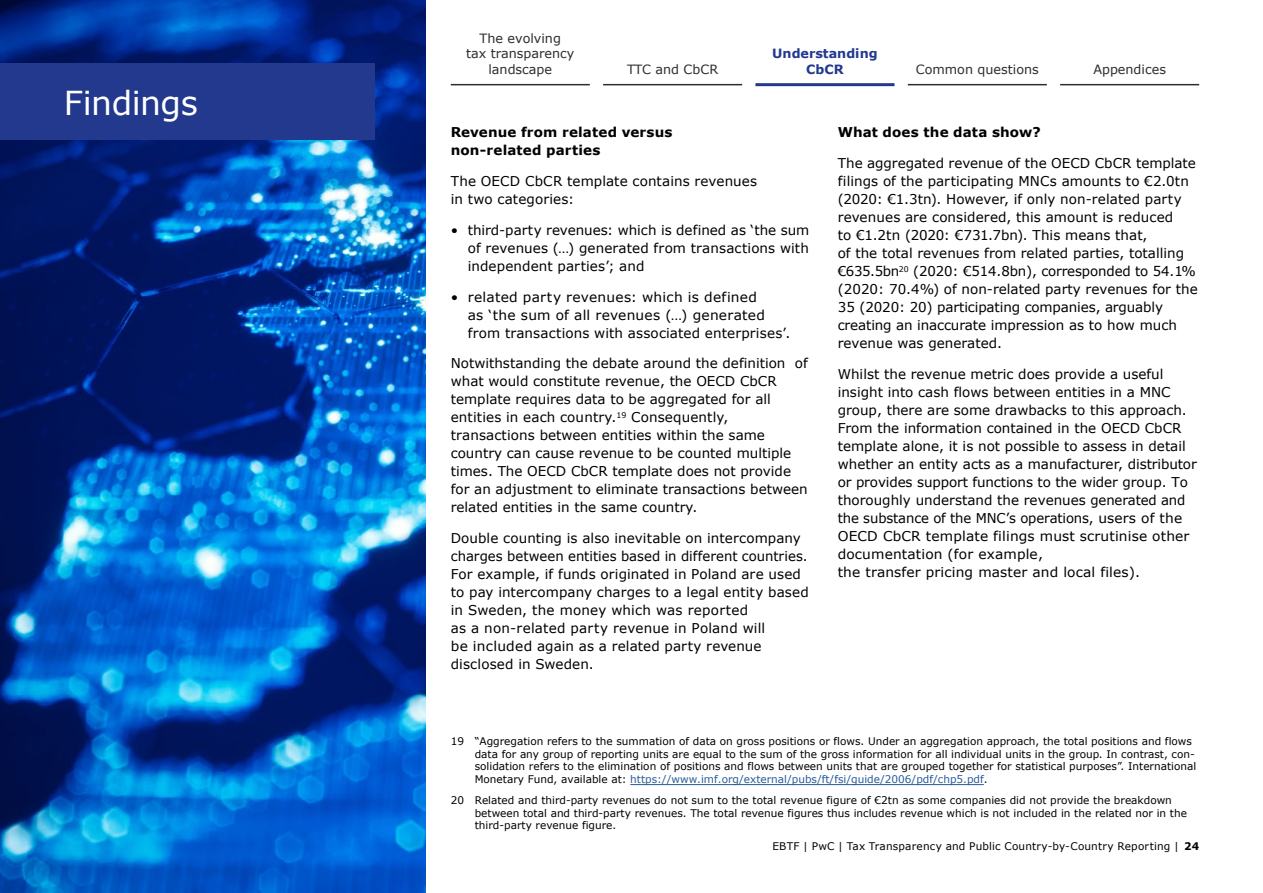
<style>
.page{position:relative;width:1263px;height:893px;background:#fff}
.page>*{position:absolute;margin:0;border:0;box-sizing:border-box;transform-origin:0 0}
.t1{font:33px "Verdana";letter-spacing:-.01em;color:#fff}
.t2{font:13.5px/18px "Verdana";color:#000}
.t3{font:700 13.5px/18px "Verdana";letter-spacing:.01em;color:#000}
.t4{font:12.75px/15.3px "Verdana";color:#2d2d2c;text-align:center}
.t5{font:700 12.75px/15.3px "Verdana";color:#22398e;text-align:center}
.t6{font:10.5px/12.6px "Verdana";color:#000}
.t7{font:10.5px "Verdana";letter-spacing:.02em;color:#000}
.s1{color:#275b9b}
.s2{font-weight:700}
</style>
<div class="page">
<img style="left:0;top:0;width:425px;height:893px">
<div style="left:0;top:64px;width:374px;height:76px;background:#22398e"></div>
<hr style="left:630px;top:784px;width:354px;height:1px;background:#275b9b">
<hr style="left:603px;top:84px;width:139px;height:1px;background:#2d2d2c">
<hr style="left:755px;top:83px;width:139px;height:3px;background:#22398e">
<hr style="left:451px;top:84px;width:139px;height:1px;background:#2d2d2c">
<hr style="left:908px;top:84px;width:139px;height:1px;background:#2d2d2c">
<hr style="left:1060px;top:84px;width:139px;height:1px;background:#2d2d2c">
<h1 class="t1" style="left:64px;top:80px;width:136px">Findings</h1>
<p class="t4" style="left:466px;top:31px;width:110px">The evolving<br>tax transparency landscape</p>
<p class="t4" style="left:627px;top:61px;width:93px">TTC and CbCR</p>
<p class="t5" style="left:772px;top:46px;width:107px">Understanding<br>CbCR</p>
<p class="t4" style="left:916px;top:61px;width:124px">Common questions</p>
<p class="t4" style="left:1093px;top:61px;width:74px">Appendices</p>
<p class="t3" style="left:451px;top:123px;width:223px">Revenue from related versus non-related parties</p>
<p class="t2" style="left:451px;top:172px;width:308px">The OECD CbCR template contains revenues in two categories:</p>
<p class="t2" style="left:468px;top:221px;width:343px;text-align:justify;text-indent:-17px">• third-party revenues: which is defined as ‘the sum of revenues (…) generated from transactions with independent parties’; and</p>
<p class="t2" style="left:468px;top:288px;width:324px;text-indent:-17px">• related party revenues: which is defined<br>as ‘the sum of all revenues (…) generated from transactions with associated enterprises’.</p>
<p class="t2" style="left:451px;top:354px;width:359px">Notwithstanding the debate around the definition of what would constitute revenue, the OECD CbCR template requires data to be aggregated for all entities in each country.<sup>19</sup> Consequently, transactions between entities within the same country can cause revenue to be counted multiple times. The OECD CbCR template does not provide for an adjustment to eliminate transactions between related entities in the same country.</p>
<p class="t2" style="left:451px;top:529px;width:360px">Double counting is also inevitable on intercompany charges between entities based in different countries.<br>For example, if funds originated in Poland are used to pay intercompany charges to a legal entity based in Sweden, the money which was reported<br>as a non-related party revenue in Poland will<br>be included again as a related party revenue disclosed in Sweden.</p>
<p class="t3" style="left:838px;top:123px;width:205px">What does the data show?</p>
<p class="t2" style="left:838px;top:154px;width:361px">The aggregated revenue of the OECD CbCR template filings of the participating MNCs amounts to €2.0tn (2020: €1.3tn). However, if only non-related party revenues are considered, this amount is reduced<br>to €1.2tn (2020: €731.7bn). This means that,<br>of the total revenues from related parties, totalling €635.5bn<sup>20</sup> (2020: €514.8bn), corresponded to 54.1% (2020: 70.4%) of non-related party revenues for the 35 (2020: 20) participating companies, arguably creating an inaccurate impression as to how much revenue was generated.</p>
<p class="t2" style="left:838px;top:365px;width:360px">Whilst the revenue metric does provide a useful insight into cash flows between entities in a MNC group, there are some drawbacks to this approach.<br>From the information contained in the OECD CbCR template alone, it is not possible to assess in detail whether an entity acts as a manufacturer, distributor or provides support functions to the wider group. To thoroughly understand the revenues generated and the substance of the MNC’s operations, users of the OECD CbCR template filings must scrutinise other documentation (for example,<br>the transfer pricing master and local files).</p>
<p class="t6" style="left:475px;top:735px;width:723px">“Aggregation refers to the summation of data on gross positions or flows. Under an aggregation approach, the total positions and flows data for any group of reporting units are equal to the sum of the gross information for all individual units in the group. In contrast, con&shy;solidation refers to the elimination of positions and flows between units that are grouped together for statistical purposes”. International Monetary Fund, available at: <span class="s1">https://www.imf.org/external/pubs/ft/fsi/guide/2006/pdf/chp5.pdf</span>.</p>
<p class="t6" style="left:475px;top:794px;width:714px">Related and third-party revenues do not sum to the total revenue figure of €2tn as some companies did not provide the breakdown between total and third-party revenues. The total revenue figures thus includes revenue which is not included in the related nor in the third-party revenue figure.</p>
<p class="t7" style="left:772px;top:839px;width:428px">EBTF | PwC | Tax Transparency and Public Country-by-Country Reporting | <span class="s2">24</span></p>
</div>
